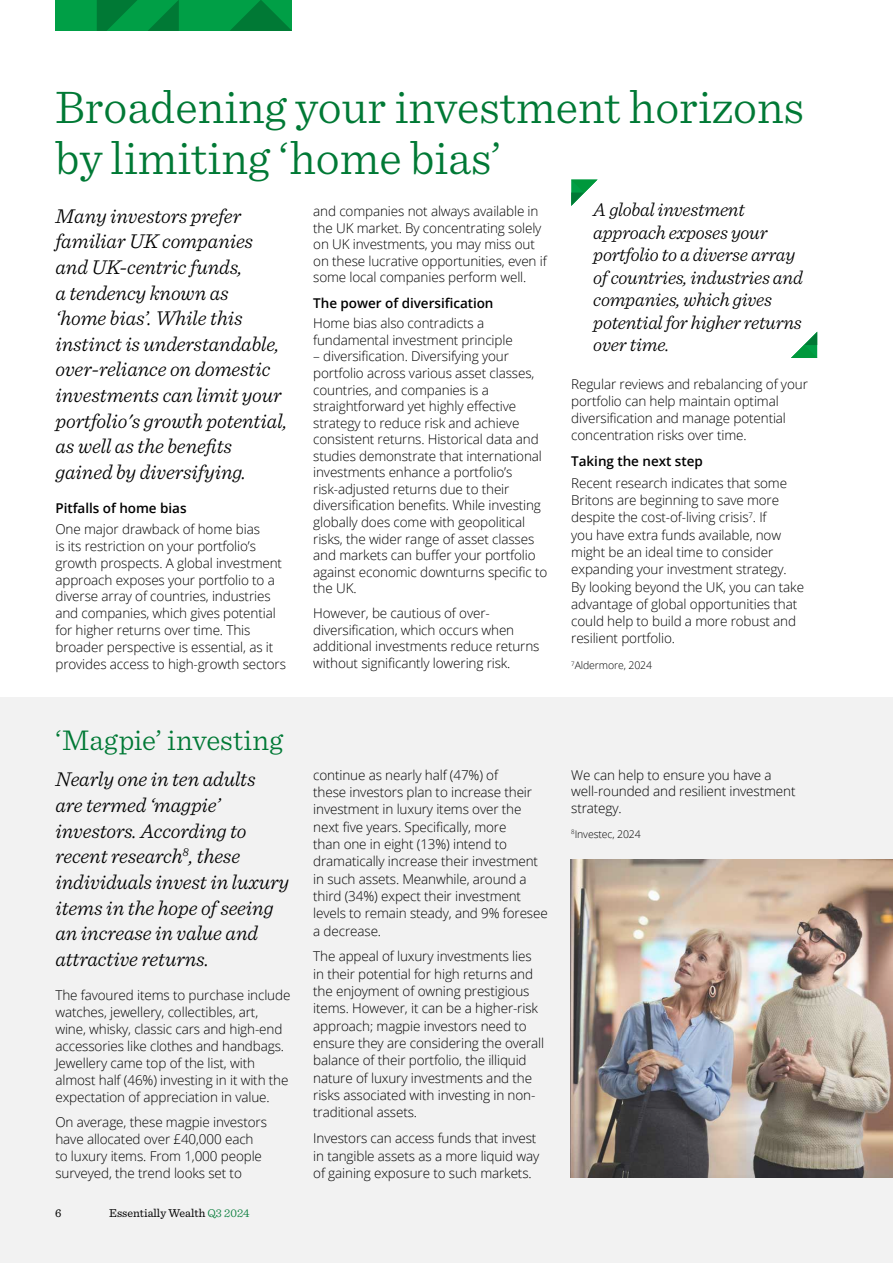
<style>
.page{position:relative;width:893px;height:1263px;background:#fff}
.page>*{position:absolute;margin:0;border:0;box-sizing:border-box;transform-origin:0 0}
.t1{font:300 48px/51px "Sentinel";color:#007935}
.t2{font:300 30px "Sentinel";letter-spacing:.005em;color:#007935}
.t3{font:italic 300 21px/25.7px "Sentinel";letter-spacing:-.005em;color:#000}
.t4{font:italic 300 19.5px/22.5px "Sentinel";letter-spacing:-.01em;color:#000}
.t5{font:300 13.5px/17.2px "Open Sans";letter-spacing:-.01em;color:#000}
.t6{font:600 13.5px "Open Sans";letter-spacing:-.005em;color:#000}
.t7{font:12px "Sentinel";color:#000}
.t8{font:300 10.5px "Open Sans";letter-spacing:-.01em;color:#000}
.s1{font-weight:300;color:#007935}
</style>
<div class="page">
<div style="left:0;top:697px;width:893px;height:566px;background:#f2f2f2"></div>
<img style="left:571px;top:859px;width:322px;height:319px">
<div style="left:55px;top:0;width:237px;height:31px;background:#009f46"></div>
<svg style="left:148px;top:0;width:31px;height:31px"></svg>
<svg style="left:230px;top:0;width:62px;height:31px"></svg>
<svg style="left:97px;top:0;width:40px;height:31px"></svg>
<svg style="left:571px;top:180px;width:26px;height:26px"></svg>
<svg style="left:791px;top:332px;width:26px;height:26px"></svg>
<h1 class="t1" style="left:55px;top:79px;width:750px">Broadening your investment horizons by limiting ‘home bias’</h1>
<p class="t3" style="left:55px;top:201px;width:233px">Many investors prefer familiar UK companies and UK-centric funds,<br>a tendency known as<br>‘home bias’. While this instinct is understandable, over-reliance on domestic investments can limit your portfolio's growth potential, as well as the benefits gained by diversifying.</p>
<p class="t6" style="left:55px;top:498px;width:133px">Pitfalls of home bias</p>
<p class="t5" style="left:55px;top:520px;width:232px">One major drawback of home bias<br>is its restriction on your portfolio’s growth prospects. A global investment approach exposes your portfolio to a diverse array of countries, industries and companies, which gives potential for higher returns over time. This broader perspective is essential, as it provides access to high-growth sectors</p>
<h2 class="t2" style="left:55px;top:717px;width:230px">‘Magpie’ investing</h2>
<h3 class="t3" style="left:55px;top:765px;width:235px">Nearly one in ten adults<br>are termed ‘magpie’ investors. According to recent research<sup>8</sup>, these individuals invest in luxury items in the hope of seeing an increase in value and attractive returns.</h3>
<p class="t5" style="left:55px;top:986px;width:236px">The favoured items to purchase include watches, jewellery, collectibles, art, wine, whisky, classic cars and high-end accessories like clothes and handbags.<br>Jewellery came top of the list, with almost half (46%) investing in it with the expectation of appreciation in value.</p>
<p class="t5" style="left:55px;top:1113px;width:213px">On average, these magpie investors have allocated over £40,000 each to luxury items. From 1,000 people surveyed, the trend looks set to</p>
<p class="t7" style="left:55px;top:1204px;width:8px">6</p>
<p class="t7" style="left:109px;top:1204px;width:142px">Essentially Wealth <span class="s1">Q3 2024</span></p>
<p class="t5" style="left:313px;top:203px;width:235px;line-height:16.5px">and companies not always available in the UK market. By concentrating solely on UK investments, you may miss out on these lucrative opportunities, even if some local companies perform well.</p>
<p class="t6" style="left:313px;top:293px;width:182px">The power of diversification</p>
<p class="t5" style="left:313px;top:315px;width:201px;line-height:16.5px">Home bias also contradicts a fundamental investment principle</p>
<p class="t5" style="left:313px;top:348px;width:236px;line-height:16.5px">– diversification. Diversifying your portfolio across various asset classes, countries, and companies is a straightforward yet highly effective strategy to reduce risk and achieve consistent returns. Historical data and studies demonstrate that international investments enhance a portfolio’s risk-adjusted returns due to their diversification benefits. While investing globally does come with geopolitical risks, the wider range of asset classes and markets can buffer your portfolio against economic downturns specific to the UK.</p>
<p class="t5" style="left:313px;top:605px;width:228px;line-height:16.5px">However, be cautious of over&shy;diversification, which occurs when additional investments reduce returns without significantly lowering risk.</p>
<p class="t5" style="left:313px;top:766px;width:236px">continue as nearly half (47%) of<br>these investors plan to increase their investment in luxury items over the next five years. Specifically, more<br>than one in eight (13%) intend to dramatically increase their investment in such assets. Meanwhile, around a third (34%) expect their investment levels to remain steady, and 9% foresee a decrease.</p>
<p class="t5" style="left:313px;top:947px;width:232px">The appeal of luxury investments lies in their potential for high returns and the enjoyment of owning prestigious items. However, it can be a higher-risk approach; magpie investors need to ensure they are considering the overall balance of their portfolio, the illiquid nature of luxury investments and the risks associated with investing in non&shy;traditional assets.</p>
<p class="t5" style="left:313px;top:1129px;width:228px">Investors can access funds that invest in tangible assets as a more liquid way of gaining exposure to such markets.</p>
<h3 class="t4" style="left:593px;top:197px;width:211px">A global investment approach exposes your portfolio to a diverse array of countries, industries and companies, which gives potential for higher returns over time.</h3>
<p class="t5" style="left:571px;top:375px;width:238px">Regular reviews and rebalancing of your portfolio can help maintain optimal diversification and manage potential concentration risks over time.</p>
<p class="t6" style="left:571px;top:452px;width:133px">Taking the next step</p>
<p class="t5" style="left:571px;top:474px;width:234px">Recent research indicates that some Britons are beginning to save more despite the cost-of-living crisis<sup>7</sup>. If<br>you have extra funds available, now might be an ideal time to consider expanding your investment strategy.<br>By looking beyond the UK, you can take advantage of global opportunities that could help to build a more robust and resilient portfolio.</p>
<p class="t8" style="left:571px;top:658px;width:82px"><sup>7</sup>Aldermore, 2024</p>
<p class="t5" style="left:571px;top:766px;width:226px;line-height:16.5px">We can help to ensure you have a well-rounded and resilient investment strategy.</p>
<p class="t8" style="left:571px;top:827px;width:71px"><sup>8</sup>Investec, 2024</p>
</div>
